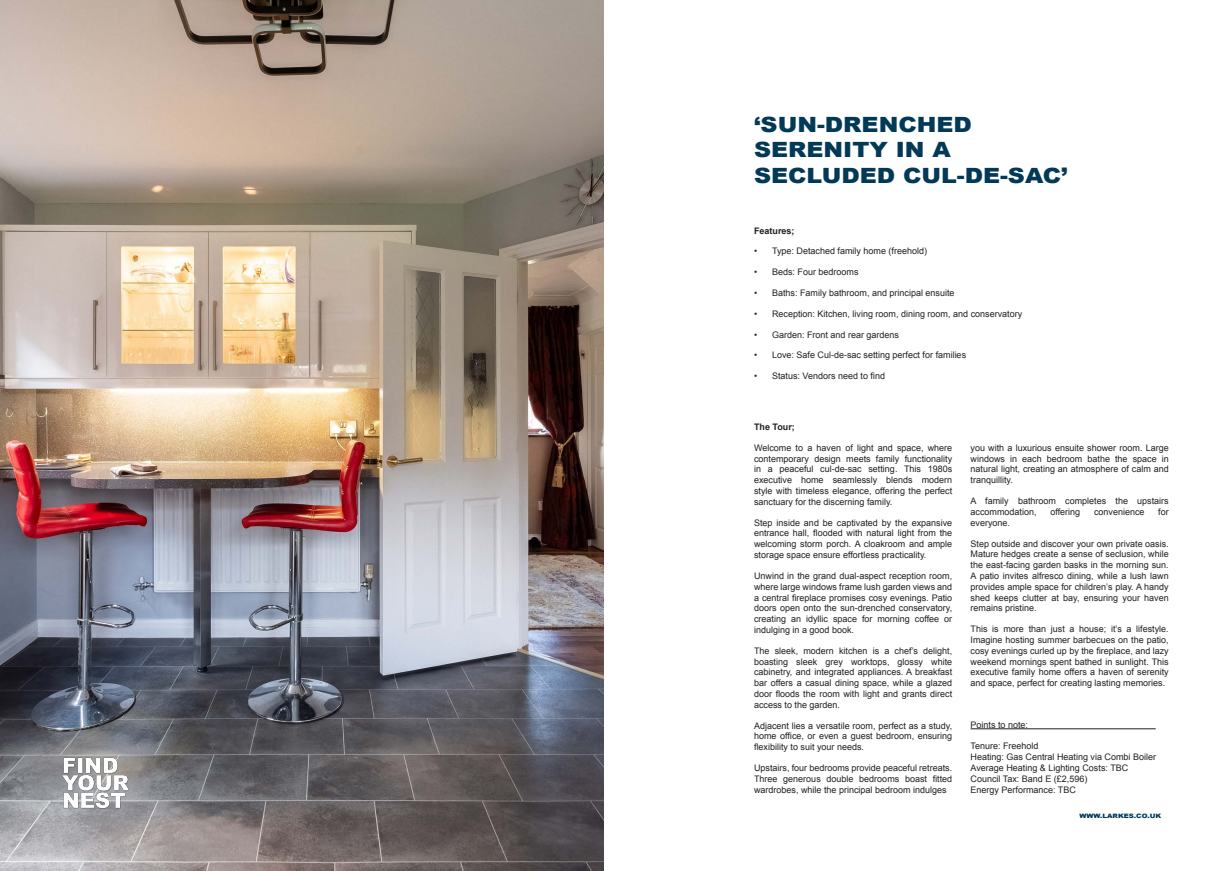
<style>
.page{position:relative;width:1219px;height:871px;background:#fff}
.page>*{position:absolute;margin:0;border:0;box-sizing:border-box;transform-origin:0 0}
.t1{font:900 21px/25.2px "Arial";color:#013957;scale:1.12 1}
.t2{font:9px/10.8px "Arial";color:#231f20;text-align:justify}
.t3{font:700 9px "Arial";color:#231f20}
.t4{font:900 6px "Arial";color:#013957;scale:1.16 1}
</style>
<div class="page">
<img style="left:1px;top:0;width:603px;height:870px">
<hr style="left:971px;top:728px;width:185px;height:1px;background:#231f20">
<img style="left:62px;top:757px;width:72px;height:54px">
<h1 class="t1" style="left:754px;top:111px;width:282px">‘SUN-DRENCHED<br>SERENITY IN A<br>SECLUDED CUL-DE-SAC’</h1>
<p class="t3" style="left:754px;top:224px;width:42px">Features;</p>
<p class="t2" style="left:754px;top:246px;width:175px">• Type: Detached family home (freehold)</p>
<p class="t2" style="left:754px;top:266px;width:106px">• Beds: Four bedrooms</p>
<p class="t2" style="left:754px;top:287px;width:202px">• Baths: Family bathroom, and principal ensuite</p>
<p class="t2" style="left:754px;top:308px;width:270px">• Reception: Kitchen, living room, dining room, and conservatory</p>
<p class="t2" style="left:754px;top:329px;width:147px">• Garden: Front and rear gardens</p>
<p class="t2" style="left:754px;top:350px;width:214px">• Love: Safe Cul-de-sac setting perfect for families</p>
<p class="t2" style="left:754px;top:370px;width:133px">• Status: Vendors need to find</p>
<p class="t3" style="left:754px;top:421px;width:42px">The Tour;</p>
<p class="t2" style="left:754px;top:442px;width:200px">Welcome to a haven of light and space, where contemporary design meets family functionality in a peaceful cul-de-sac setting. This 1980s executive home seamlessly blends modern style with timeless elegance, offering the perfect sanctuary for the discerning family.</p>
<p class="t2" style="left:754px;top:517px;width:200px">Step inside and be captivated by the expansive entrance hall, flooded with natural light from the welcoming storm porch. A cloakroom and ample storage space ensure effortless practicality.</p>
<p class="t2" style="left:754px;top:570px;width:200px">Unwind in the grand dual-aspect reception room, where large windows frame lush garden views and a central fireplace promises cosy evenings. Patio doors open onto the sun-drenched conservatory, creating an idyllic space for morning coffee or indulging in a good book.</p>
<p class="t2" style="left:754px;top:645px;width:200px">The sleek, modern kitchen is a chef’s delight, boasting sleek grey worktops, glossy white cabinetry, and integrated appliances. A breakfast bar offers a casual dining space, while a glazed door floods the room with light and grants direct access to the garden.</p>
<p class="t2" style="left:754px;top:720px;width:200px">Adjacent lies a versatile room, perfect as a study, home office, or even a guest bedroom, ensuring flexibility to suit your needs.</p>
<p class="t2" style="left:754px;top:762px;width:200px">Upstairs, four bedrooms provide peaceful retreats.<br>Three generous double bedrooms boast fitted wardrobes, while the principal bedroom indulges</p>
<p class="t2" style="left:971px;top:442px;width:200px">you with a luxurious ensuite shower room. Large windows in each bedroom bathe the space in natural light, creating an atmosphere of calm and tranquillity.</p>
<p class="t2" style="left:971px;top:495px;width:200px">A family bathroom completes the upstairs accommodation,</p>
<p class="t2" style="left:1050px;top:506px;width:31px">offering</p>
<p class="t2" style="left:1094px;top:506px;width:52px">convenience</p>
<p class="t2" style="left:1158px;top:506px;width:12px">for</p>
<p class="t2" style="left:971px;top:517px;width:41px">everyone.</p>
<p class="t2" style="left:971px;top:538px;width:200px">Step outside and discover your own private oasis.<br>Mature hedges create a sense of seclusion, while the east-facing garden basks in the morning sun.<br>A patio invites alfresco dining, while a lush lawn provides ample space for children’s play. A handy shed keeps clutter at bay, ensuring your haven remains pristine.</p>
<p class="t2" style="left:971px;top:623px;width:200px">This is more than just a house; it’s a lifestyle.<br>Imagine hosting summer barbecues on the patio, cosy evenings curled up by the fireplace, and lazy weekend mornings spent bathed in sunlight. This executive family home offers a haven of serenity and space, perfect for creating lasting memories.</p>
<p class="t2" style="left:971px;top:719px;width:59px">Points to note:</p>
<p class="t2" style="left:971px;top:740px;width:187px;text-align:left">Tenure: Freehold<br>Heating: Gas Central Heating via Combi Boiler<br>Average Heating &amp; Lighting Costs: TBC<br>Council Tax: Band E (£2,596)<br>Energy Performance: TBC</p>
<p class="t4" style="left:1079px;top:811px;width:72px">WWW.LARKES.CO.UK</p>
</div>
